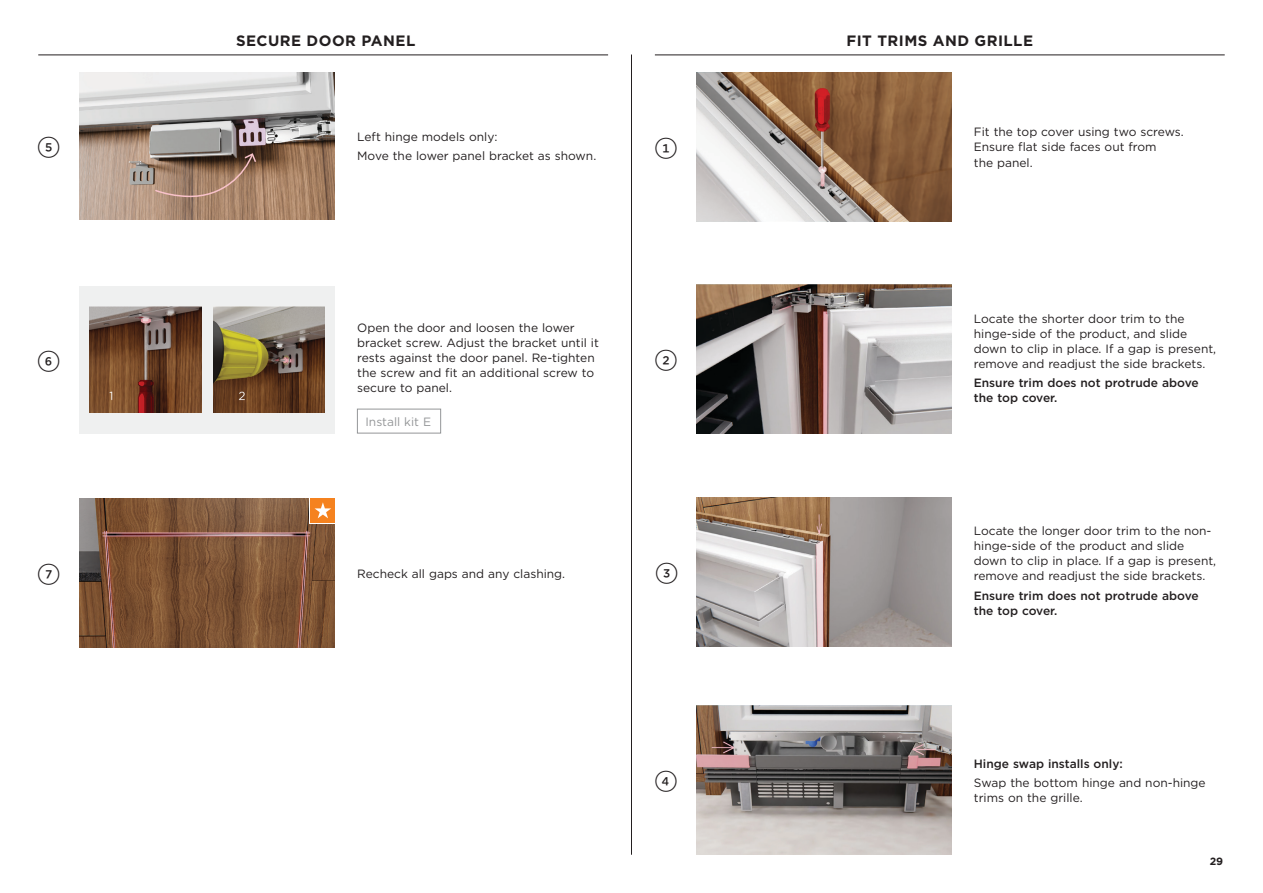
<style>
.page{position:relative;width:1263px;height:893px;background:#fff}
.page>*{position:absolute;margin:0;border:0;box-sizing:border-box;transform-origin:0 0}
.t1{font:500 22.5px "Gotham FP Nos";color:#231f20}
.t2{font:700 15px "Gotham";letter-spacing:.03em;color:#231f20}
.t3{font:12px/15px "Gotham";color:#231f20}
.t4{font:500 12px/15px "Gotham";color:#231f20}
.t5{font:12px "Gotham";color:#949698}
.t6{font:700 10.5px "Gotham";color:#231f20}
</style>
<div class="page">
<hr style="left:38px;top:55px;width:570px;height:1px;background:#231f20">
<hr style="left:631px;top:55px;width:1px;height:800px;background:#231f20">
<hr style="left:655px;top:55px;width:570px;height:1px;background:#231f20">
<img style="left:696px;top:72px;width:255px;height:149px">
<img style="left:696px;top:285px;width:255px;height:149px">
<img style="left:696px;top:497px;width:255px;height:149px">
<img style="left:696px;top:706px;width:255px;height:149px">
<div style="left:80px;top:286px;width:255px;height:147px;background:#eff0f0"></div>
<img style="left:213px;top:307px;width:112px;height:106px">
<img style="left:90px;top:307px;width:111px;height:106px">
<div style="left:357px;top:409px;width:84px;height:24px;background:#fff;border:1px solid #949698"></div>
<img style="left:80px;top:499px;width:255px;height:148px">
<div style="left:309px;top:499px;width:26px;height:25px;background:#f5821f"></div>
<svg style="left:314px;top:502px;width:17px;height:16px"></svg>
<img style="left:80px;top:72px;width:255px;height:148px">
<svg style="left:153px;top:152px;width:104px;height:47px;background:#917460"></svg>
<p class="t2" style="left:236px;top:31px;width:181px">SECURE DOOR PANEL</p>
<p class="t2" style="left:846px;top:31px;width:188px">FIT TRIMS AND GRILLE</p>
<h1 class="t1" style="left:38px;top:137px;width:24px">5</h1>
<p class="t3" style="left:357px;top:127px;width:241px;line-height:19.2px">Left hinge models only:<br>Move the lower panel bracket as shown.</p>
<h1 class="t1" style="left:655px;top:137px;width:24px">1</h1>
<p class="t3" style="left:974px;top:124px;width:211px">Fit the top cover using two screws.<br>Ensure flat side faces out from<br>the panel.</p>
<h1 class="t1" style="left:38px;top:350px;width:24px">6</h1>
<p class="t3" style="left:357px;top:320px;width:243px">Open the door and loosen the lower bracket screw. Adjust the bracket until it rests against the door panel. Re-tighten the screw and fit an additional screw to secure to panel.</p>
<p class="t5" style="left:365px;top:414px;width:67px">Install kit E</p>
<h1 class="t1" style="left:655px;top:350px;width:24px">2</h1>
<p class="t3" style="left:974px;top:311px;width:244px">Locate the shorter door trim to the hinge-side of the product, and slide down to clip in place. If a gap is present, remove and readjust the side brackets.</p>
<p class="t4" style="left:974px;top:375px;width:226px">Ensure trim does not protrude above the top cover.</p>
<h1 class="t1" style="left:38px;top:564px;width:24px">7</h1>
<p class="t3" style="left:357px;top:566px;width:209px">Recheck all gaps and any clashing.</p>
<h1 class="t1" style="left:655px;top:563px;width:24px">3</h1>
<p class="t3" style="left:974px;top:523px;width:244px">Locate the longer door trim to the non&shy;hinge-side of the product and slide down to clip in place. If a gap is present, remove and readjust the side brackets.</p>
<p class="t4" style="left:974px;top:588px;width:226px">Ensure trim does not protrude above the top cover.</p>
<h1 class="t1" style="left:655px;top:771px;width:24px">4</h1>
<p class="t4" style="left:974px;top:756px;width:151px">Hinge swap installs only:</p>
<p class="t3" style="left:974px;top:775px;width:233px">Swap the bottom hinge and non-hinge trims on the grille.</p>
<p class="t6" style="left:1210px;top:854px;width:15px">29</p>
</div>
